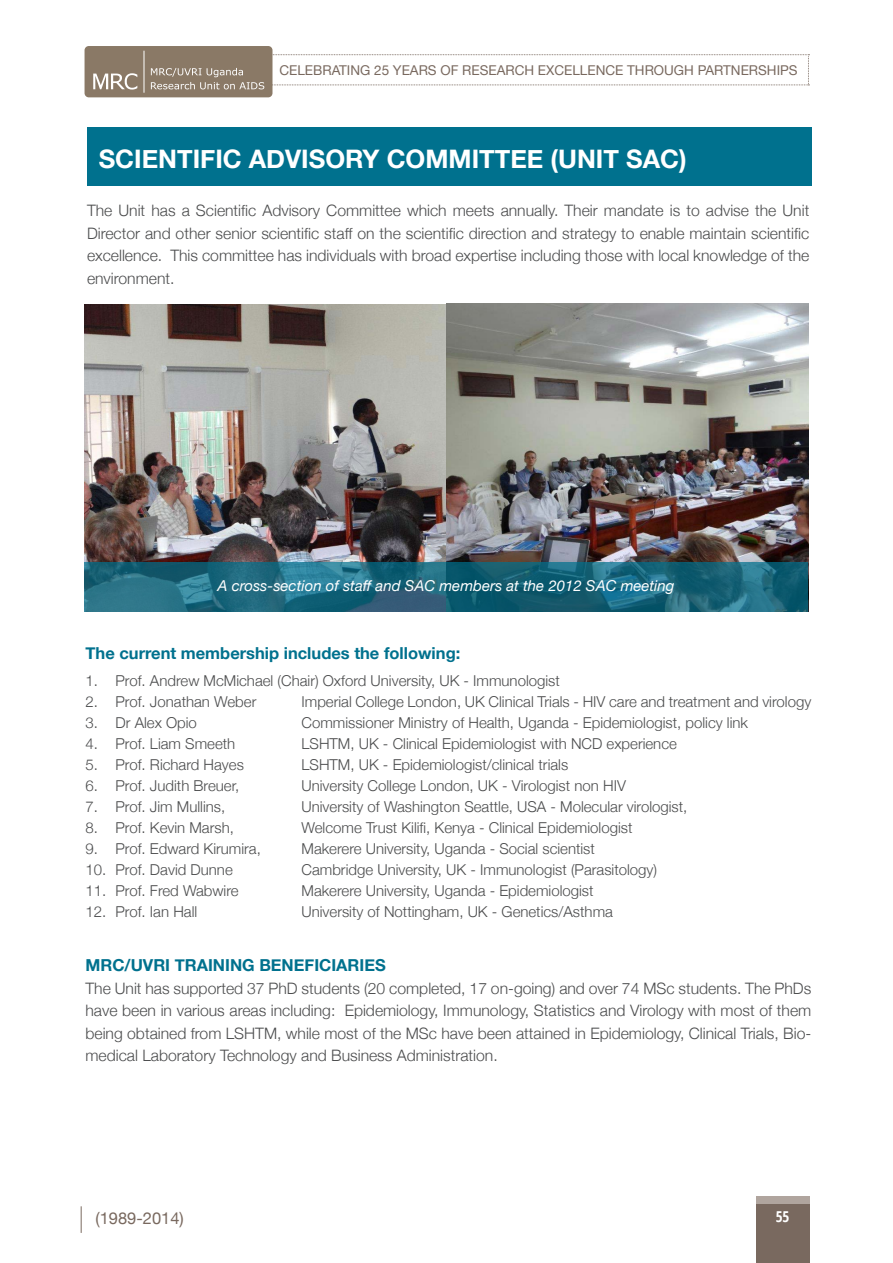
<style>
.page{position:relative;width:893px;height:1263px;background:#fff}
.page>*{position:absolute;margin:0;border:0;box-sizing:border-box;transform-origin:0 0}
.program{font:700 25.5px "Helvetica Neue";color:#fff}
.NAME{font:700 16.5px "Helvetica Neue";color:#00718e}
.t1{font:16.5px "Helvetica Neue";color:#79695f}
.BODY{font:300 15.75px/22.5px "Helvetica Neue";color:#4b4c4d;text-align:justify}
.t2{font:300 15px "Helvetica Neue";color:#4b4c4d}
.CAP{font:italic 15px "Helvetica Neue";color:#fff}
.t3{font:700 condensed 15px "Open Sans";color:#fff}
.t4{font:13.5px "Helvetica Neue";color:#79695f}
</style>
<div class="page">
<div style="left:756px;top:1196px;width:53px;height:67px;background:#b0a59e"></div>
<div style="left:756px;top:1204px;width:53px;height:59px;background:#79695f"></div>
<svg style="left:81px;top:1206px;width:1px;height:27px"></svg>
<div style="left:85px;top:46px;width:187px;height:51px;background:#8a7966;border-radius:4px"></div>
<svg style="left:93px;top:54px;width:716px;height:36px"></svg>
<hr style="left:144px;top:51px;width:1px;height:42px;background:#fff">
<img style="left:84px;top:304px;width:724px;height:258px">
<div style="left:87px;top:128px;width:724px;height:58px;background:#00718e"></div>
<svg style="left:84px;top:562px;width:724px;height:49px;background:#1c677c"></svg>
<p class="t4" style="left:279px;top:61px;width:520px">CELEBRATING 25 YEARS OF RESEARCH EXCELLENCE THROUGH PARTNERSHIPS</p>
<p class="program" style="left:99px;top:139px;width:589px">SCIENTIFIC ADVISORY COMMITTEE (UNIT SAC)</p>
<p class="BODY" style="left:87px;top:199px;width:724px">The Unit has a Scientific Advisory Committee which meets annually. Their mandate is to advise the Unit Director and other senior scientific staff on the scientific direction and strategy to enable maintain scientific excellence. This committee has individuals with broad expertise including those with local knowledge of the environment.</p>
<p class="CAP" style="left:218px;top:575px;width:459px">A cross-section of staff and SAC members at the 2012 SAC meeting</p>
<p class="NAME" style="left:86px;top:640px;width:376px">The current membership includes the following:</p>
<p class="t2" style="left:86px;top:669px;width:476px">1. Prof. Andrew McMichael (Chair) Oxford University, UK - Immunologist</p>
<p class="t2" style="left:86px;top:690px;width:172px">2. Prof. Jonathan Weber</p>
<p class="t2" style="left:302px;top:690px;width:511px">Imperial College London, UK Clinical Trials - HIV care and treatment and virology</p>
<p class="t2" style="left:86px;top:711px;width:113px">3. Dr Alex Opio</p>
<p class="t2" style="left:302px;top:711px;width:448px">Commissioner Ministry of Health, Uganda - Epidemiologist, policy link</p>
<p class="t2" style="left:86px;top:732px;width:151px">4. Prof. Liam Smeeth</p>
<p class="t2" style="left:302px;top:732px;width:377px">LSHTM, UK - Clinical Epidemiologist with NCD experience</p>
<p class="t2" style="left:86px;top:753px;width:160px">5. Prof. Richard Hayes</p>
<p class="t2" style="left:302px;top:753px;width:268px">LSHTM, UK - Epidemiologist/clinical trials</p>
<p class="t2" style="left:86px;top:774px;width:155px">6. Prof. Judith Breuer,</p>
<p class="t2" style="left:302px;top:774px;width:326px">University College London, UK - Virologist non HIV</p>
<p class="t2" style="left:86px;top:795px;width:141px">7. Prof. Jim Mullins,</p>
<p class="t2" style="left:302px;top:795px;width:387px">University of Washington Seattle, USA - Molecular virologist,</p>
<p class="t2" style="left:86px;top:816px;width:150px">8. Prof. Kevin Marsh,</p>
<p class="t2" style="left:302px;top:816px;width:332px">Welcome Trust Kilifi, Kenya - Clinical Epidemiologist</p>
<p class="t2" style="left:86px;top:837px;width:177px">9. Prof. Edward Kirumira,</p>
<p class="t2" style="left:302px;top:837px;width:295px">Makerere University, Uganda - Social scientist</p>
<p class="t2" style="left:86px;top:858px;width:149px">10. Prof. David Dunne</p>
<p class="t2" style="left:302px;top:858px;width:357px">Cambridge University, UK - Immunologist (Parasitology)</p>
<p class="t2" style="left:86px;top:879px;width:155px">11. Prof. Fred Wabwire</p>
<p class="t2" style="left:302px;top:879px;width:294px">Makerere University, Uganda - Epidemiologist</p>
<p class="t2" style="left:86px;top:900px;width:113px">12. Prof. Ian Hall</p>
<p class="t2" style="left:302px;top:900px;width:313px">University of Nottingham, UK - Genetics/Asthma</p>
<p class="NAME" style="left:86px;top:952px;width:302px">MRC/UVRI TRAINING BENEFICIARIES</p>
<p class="BODY" style="left:86px;top:976px;width:727px">The Unit has supported 37 PhD students (20 completed, 17 on-going) and over 74 MSc students. The PhDs have been in various areas including: Epidemiology, Immunology, Statistics and Virology with most of them being obtained from LSHTM, while most of the MSc have been attained in Epidemiology, Clinical Trials, Bio&shy;medical Laboratory Technology and Business Administration.</p>
<p class="t1" style="left:95px;top:1206px;width:90px">(1989-2014)</p>
<p class="t3" style="left:776px;top:1206px;width:15px">55</p>
</div>
